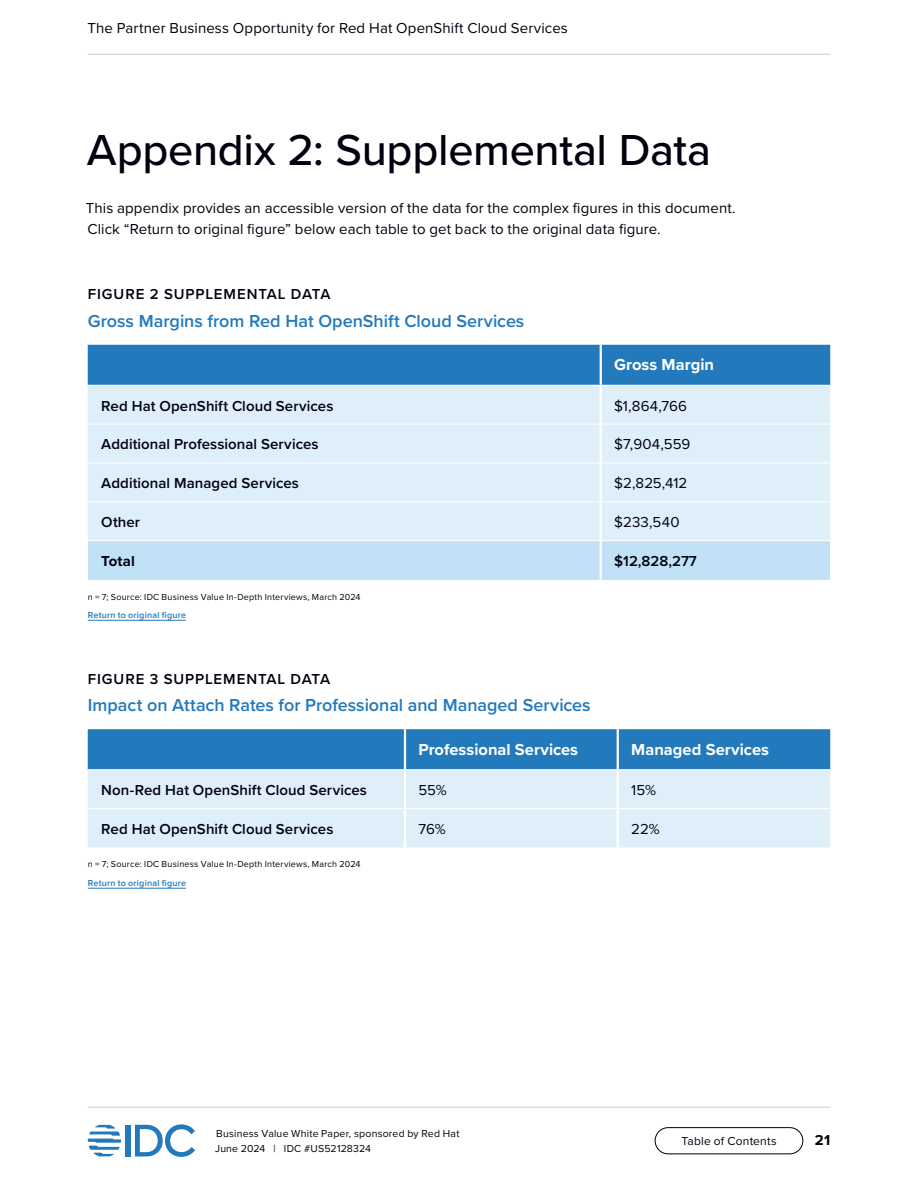
<style>
.page{position:relative;width:918px;height:1188px;background:#fff}
.page>*{position:absolute;margin:0;border:0;box-sizing:border-box;transform-origin:0 0}
.t1{font:500 45px "Proxima Nova";letter-spacing:-.005em;color:#01010f}
.t2{font:600 18px "Proxima Nova";letter-spacing:-.005em;color:#2279bc}
.t3{font:700 16.5px "Proxima Nova";color:#fff}
.t4{font:15px/21px "Proxima Nova";letter-spacing:.005em;color:#01010f}
.t5{font:600 15px "Proxima Nova";letter-spacing:.005em;color:#01010f}
.t6{font:600 15px "Proxima Nova";letter-spacing:.06em;color:#01010f}
.t7{font:700 15px "Proxima Nova";letter-spacing:.005em;color:#01010f}
.t8{font:700 15px "Proxima Nova";color:#000}
.t9{font:12px "Proxima Nova";letter-spacing:.015em;color:#01010f}
.t10{font:10.5px/15px "Proxima Nova";letter-spacing:.02em;color:#01010f}
.t11{font:9px "Proxima Nova";letter-spacing:.025em;color:#01010f}
.t12{font:600 9px "Proxima Nova";letter-spacing:.02em;color:#2279bc}
</style>
<div class="page">
<div style="left:655px;top:1127px;width:148px;height:27px;border:1px solid #000;border-radius:13px"></div>
<hr style="left:87px;top:54px;width:743px;height:1px;background:#ccc">
<hr style="left:87px;top:1107px;width:743px;height:1px;background:#ccc">
<div style="left:126px;top:1125px;width:5px;height:31px;background:#2279bc"></div>
<svg style="left:135px;top:1124px;width:60px;height:33px"></svg>
<svg style="left:88px;top:1125px;width:33px;height:31px"></svg>
<hr style="left:88px;top:620px;width:98px;height:1px;background:#2279bc">
<svg style="left:88px;top:345px;width:742px;height:195px;background:#b7d6ed"></svg>
<div style="left:88px;top:541px;width:513px;height:39px;background:#c1e1f6"></div>
<div style="left:601px;top:541px;width:229px;height:39px;background:#c1e1f6"></div>
<hr style="left:600px;top:345px;width:2px;height:40px;background:#fff">
<hr style="left:88px;top:385px;width:513px;height:1px;background:#fff">
<hr style="left:88px;top:424px;width:512px;height:1px;background:#fff">
<hr style="left:88px;top:463px;width:512px;height:1px;background:#fff">
<hr style="left:88px;top:501px;width:512px;height:1px;background:#fff">
<hr style="left:602px;top:424px;width:228px;height:1px;background:#fff">
<hr style="left:602px;top:463px;width:228px;height:1px;background:#fff">
<hr style="left:602px;top:501px;width:228px;height:1px;background:#fff">
<hr style="left:600px;top:541px;width:2px;height:39px;background:#fff">
<hr style="left:600px;top:386px;width:2px;height:38px;background:#fff">
<hr style="left:600px;top:424px;width:2px;height:39px;background:#fff">
<hr style="left:600px;top:463px;width:2px;height:39px;background:#fff">
<hr style="left:600px;top:502px;width:2px;height:38px;background:#fff">
<hr style="left:601px;top:385px;width:229px;height:1px;background:#fff">
<hr style="left:88px;top:888px;width:98px;height:1px;background:#2279bc">
<svg style="left:88px;top:729px;width:742px;height:118px;background:#9ec6e4"></svg>
<hr style="left:617px;top:770px;width:2px;height:38px;background:#fff">
<hr style="left:617px;top:809px;width:2px;height:38px;background:#fff">
<hr style="left:406px;top:808px;width:212px;height:1px;background:#fff">
<hr style="left:618px;top:808px;width:212px;height:1px;background:#fff">
<hr style="left:88px;top:808px;width:316px;height:1px;background:#fff">
<hr style="left:404px;top:729px;width:2px;height:40px;background:#fff">
<hr style="left:617px;top:729px;width:2px;height:40px;background:#fff">
<hr style="left:88px;top:769px;width:317px;height:1px;background:#fff">
<hr style="left:404px;top:770px;width:2px;height:39px;background:#fff">
<hr style="left:404px;top:809px;width:2px;height:38px;background:#fff">
<hr style="left:405px;top:769px;width:213px;height:1px;background:#fff">
<hr style="left:618px;top:769px;width:212px;height:1px;background:#fff">
<p class="t4" style="left:87px;top:17px;width:482px">The Partner Business Opportunity for Red Hat OpenShift Cloud Services</p>
<h1 class="t1" style="left:87px;top:116px;width:626px">Appendix 2: Supplemental Data</h1>
<p class="t4" style="left:86px;top:196px;width:651px">This appendix provides an accessible version of the data for the complex figures in this document.<br>Click “Return to original figure” below each table to get back to the original data figure.</p>
<p class="t6" style="left:88px;top:283px;width:244px">FIGURE 2 SUPPLEMENTAL DATA</p>
<p class="t2" style="left:88px;top:307px;width:438px">Gross Margins from Red Hat OpenShift Cloud Services</p>
<p class="t3" style="left:614px;top:352px;width:101px">Gross Margin</p>
<p class="t5" style="left:101px;top:394px;width:234px">Red Hat OpenShift Cloud Services</p>
<p class="t4" style="left:614px;top:394px;width:74px">$1,864,766</p>
<p class="t5" style="left:101px;top:433px;width:219px">Additional Professional Services</p>
<p class="t4" style="left:614px;top:433px;width:77px">$7,904,559</p>
<p class="t5" style="left:101px;top:472px;width:199px">Additional Managed Services</p>
<p class="t4" style="left:614px;top:472px;width:75px">$2,825,412</p>
<p class="t5" style="left:101px;top:511px;width:40px">Other</p>
<p class="t4" style="left:614px;top:511px;width:67px">$233,540</p>
<p class="t7" style="left:101px;top:550px;width:35px">Total</p>
<p class="t5" style="left:614px;top:550px;width:84px">$12,828,277</p>
<p class="t11" style="left:88px;top:590px;width:274px">n = 7; Source: IDC Business Value In-Depth Interviews, March 2024</p>
<p class="t12" style="left:88px;top:608px;width:100px">Return to original figure</p>
<p class="t6" style="left:88px;top:668px;width:244px">FIGURE 3 SUPPLEMENTAL DATA</p>
<p class="t2" style="left:88px;top:692px;width:505px">Impact on Attach Rates for Professional and Managed Services</p>
<p class="t3" style="left:418px;top:737px;width:161px">Professional Services</p>
<p class="t3" style="left:631px;top:737px;width:139px">Managed Services</p>
<p class="t5" style="left:101px;top:779px;width:267px">Non-Red Hat OpenShift Cloud Services</p>
<p class="t4" style="left:418px;top:779px;width:30px">55%</p>
<p class="t4" style="left:631px;top:779px;width:26px">15%</p>
<p class="t5" style="left:101px;top:818px;width:234px">Red Hat OpenShift Cloud Services</p>
<p class="t4" style="left:418px;top:818px;width:29px">76%</p>
<p class="t4" style="left:631px;top:818px;width:30px">22%</p>
<p class="t11" style="left:88px;top:858px;width:274px">n = 7; Source: IDC Business Value In-Depth Interviews, March 2024</p>
<p class="t12" style="left:88px;top:876px;width:100px">Return to original figure</p>
<p class="t10" style="left:215px;top:1126px;width:246px">Business Value White Paper, sponsored by Red Hat<br>June 2024 | IDC #US52128324</p>
<p class="t9" style="left:681px;top:1132px;width:97px">Table of Contents</p>
<p class="t8" style="left:815px;top:1129px;width:17px">21</p>
</div>
